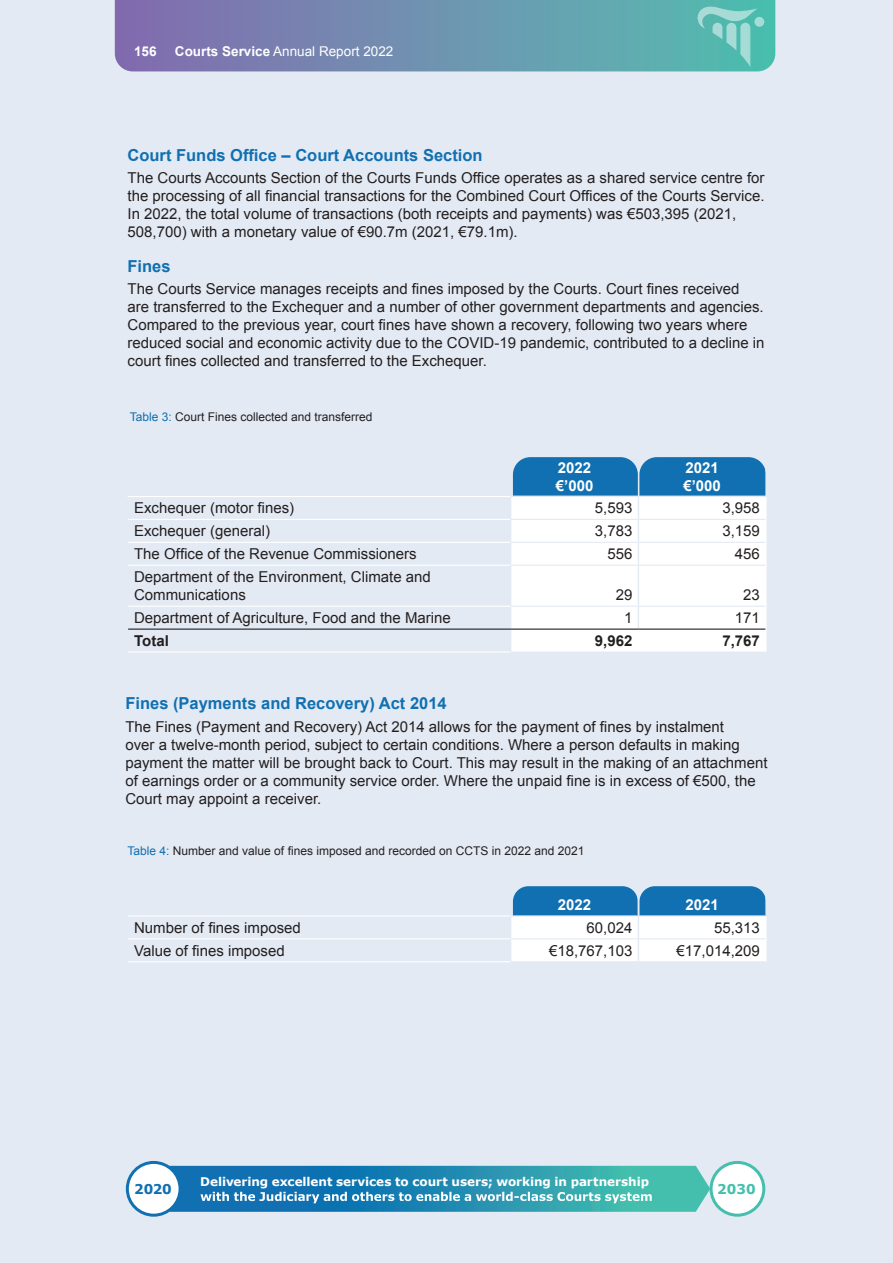
<style>
.page{position:relative;width:893px;height:1263px;background:#e4eaf4}
.page>*{position:absolute;margin:0;border:0;box-sizing:border-box;transform-origin:0 0}
.t1{font:700 16.5px "Arial";color:#1070b1}
.t2{font:15px/18px "Arial";color:#231f20}
.t3{font:700 15px/18px "Arial";color:#fff}
.t4{font:700 15px "Arial";color:#231f20}
.t5{font:13.5px "Arial";color:#fff}
.t6{font:700 13.5px "Verdana";color:#1070b1}
.t7{font:700 13.5px "Verdana";color:#45bfad}
.t8{font:700 13.5px "Arial";color:#fff}
.t9{font:12px "Arial";color:#231f20}
.t10{font:700 12px "Verdana";letter-spacing:-.005em;color:#fff}
.s1{font-weight:700}
.s2{color:#1070b1}
</style>
<div class="page">
<svg style="left:115px;top:0;width:660px;height:71px;background:#6e91b0"></svg>
<svg style="left:167px;top:1166px;width:543px;height:46px;background:#3598b6"></svg>
<div style="left:127px;top:1162px;width:53px;height:53px;background:#fff;border-radius:50%"></div>
<div style="left:126px;top:1161px;width:56px;height:56px;border:3px solid #1070b1;border-radius:50%"></div>
<div style="left:711px;top:1162px;width:53px;height:53px;background:#fff;border-radius:50%"></div>
<div style="left:710px;top:1161px;width:55px;height:56px;border:3px solid #45bfad;border-radius:50%"></div>
<div style="left:754px;top:17px;width:10px;height:10px;background:#a3ddd5;border-radius:50%"></div>
<svg style="left:697px;top:5px;width:61px;height:62px;background:#6cc3ba"></svg>
<hr style="left:128px;top:496px;width:382px;height:1px;background:#fff">
<hr style="left:128px;top:519px;width:382px;height:1px;background:#fff">
<hr style="left:128px;top:542px;width:382px;height:1px;background:#fff">
<hr style="left:128px;top:565px;width:382px;height:1px;background:#fff">
<hr style="left:128px;top:606px;width:382px;height:1px;background:#fff">
<svg style="left:511px;top:457px;width:255px;height:195px;background:#cfe2ef"></svg>
<hr style="left:128px;top:651px;width:382px;height:2px;background:#fff">
<hr style="left:128px;top:628px;width:383px;height:2px;background:#231f20">
<hr style="left:511px;top:628px;width:127px;height:2px;background:#231f20">
<hr style="left:638px;top:628px;width:127px;height:2px;background:#231f20">
<hr style="left:128px;top:915px;width:382px;height:1px;background:#fff">
<hr style="left:128px;top:938px;width:382px;height:1px;background:#fff">
<svg style="left:511px;top:886px;width:255px;height:75px;background:#a4c8e1"></svg>
<hr style="left:128px;top:961px;width:382px;height:1px;background:#fff">
<p class="t8" style="left:134px;top:43px;width:24px">156</p>
<p class="t5" style="left:175px;top:43px;width:220px"><span class="s1">Courts Service</span> Annual Report 2022</p>
<p class="t1" style="left:128px;top:144px;width:357px">Court Funds Office – Court Accounts Section</p>
<p class="t2" style="left:128px;top:169px;width:638px">The Courts Accounts Section of the Courts Funds Office operates as a shared service centre for the processing of all financial transactions for the Combined Court Offices of the Courts Service.<br>In 2022, the total volume of transactions (both receipts and payments) was €503,395 (2021, 508,700) with a monetary value of €90.7m (2021, €79.1m).</p>
<p class="t1" style="left:128px;top:255px;width:45px">Fines</p>
<p class="t2" style="left:128px;top:280px;width:638px">The Courts Service manages receipts and fines imposed by the Courts. Court fines received are transferred to the Exchequer and a number of other government departments and agencies.<br>Compared to the previous year, court fines have shown a recovery, following two years where reduced social and economic activity due to the COVID-19 pandemic, contributed to a decline in court fines collected and transferred to the Exchequer.</p>
<p class="t9" style="left:130px;top:409px;width:244px"><span class="s2">Table 3:</span> Court Fines collected and transferred</p>
<p class="t3" style="left:556px;top:459px;width:39px">2022 €’000</p>
<p class="t3" style="left:683px;top:459px;width:39px">2021 €’000</p>
<p class="t2" style="left:134px;top:499px;width:162px">Exchequer (motor fines)</p>
<p class="t2" style="left:595px;top:499px;width:39px">5,593</p>
<p class="t2" style="left:722px;top:499px;width:39px">3,958</p>
<p class="t2" style="left:134px;top:522px;width:137px">Exchequer (general)</p>
<p class="t2" style="left:595px;top:522px;width:39px">3,783</p>
<p class="t2" style="left:722px;top:522px;width:39px">3,159</p>
<p class="t2" style="left:134px;top:545px;width:284px">The Office of the Revenue Commissioners</p>
<p class="t2" style="left:607px;top:545px;width:27px">556</p>
<p class="t2" style="left:735px;top:545px;width:27px">456</p>
<p class="t2" style="left:134px;top:568px;width:298px">Department of the Environment, Climate and<br>Communications</p>
<p class="t2" style="left:616px;top:586px;width:18px">29</p>
<p class="t2" style="left:743px;top:586px;width:18px">23</p>
<p class="t2" style="left:134px;top:609px;width:318px">Department of Agriculture, Food and the Marine</p>
<p class="t2" style="left:624px;top:609px;width:10px">1</p>
<p class="t2" style="left:735px;top:609px;width:27px">171</p>
<p class="t4" style="left:134px;top:631px;width:36px">Total</p>
<p class="t4" style="left:595px;top:631px;width:39px">9,962</p>
<p class="t4" style="left:722px;top:631px;width:39px">7,767</p>
<p class="t1" style="left:125px;top:693px;width:323px">Fines (Payments and Recovery) Act 2014</p>
<p class="t2" style="left:125px;top:717px;width:644px">The Fines (Payment and Recovery) Act 2014 allows for the payment of fines by instalment<br>over a twelve-month period, subject to certain conditions. Where a person defaults in making payment the matter will be brought back to Court. This may result in the making of an attachment of earnings order or a community service order. Where the unpaid fine is in excess of €500, the Court may appoint a receiver.</p>
<p class="t9" style="left:128px;top:843px;width:458px"><span class="s2">Table 4:</span> Number and value of fines imposed and recorded on CCTS in 2022 and 2021</p>
<p class="t3" style="left:558px;top:896px;width:35px">2022</p>
<p class="t3" style="left:685px;top:896px;width:35px">2021</p>
<p class="t2" style="left:134px;top:919px;width:168px">Number of fines imposed</p>
<p class="t2" style="left:586px;top:919px;width:47px">60,024</p>
<p class="t2" style="left:714px;top:919px;width:47px">55,313</p>
<p class="t2" style="left:134px;top:942px;width:152px">Value of fines imposed</p>
<p class="t2" style="left:549px;top:942px;width:85px">€18,767,103</p>
<p class="t2" style="left:677px;top:942px;width:85px">€17,014,209</p>
<p class="t10" style="left:200px;top:1174px;width:450px">Delivering excellent services to court users; working in partnership</p>
<p class="t6" style="left:134px;top:1180px;width:39px">2020</p>
<p class="t7" style="left:717px;top:1180px;width:40px">2030</p>
</div>
